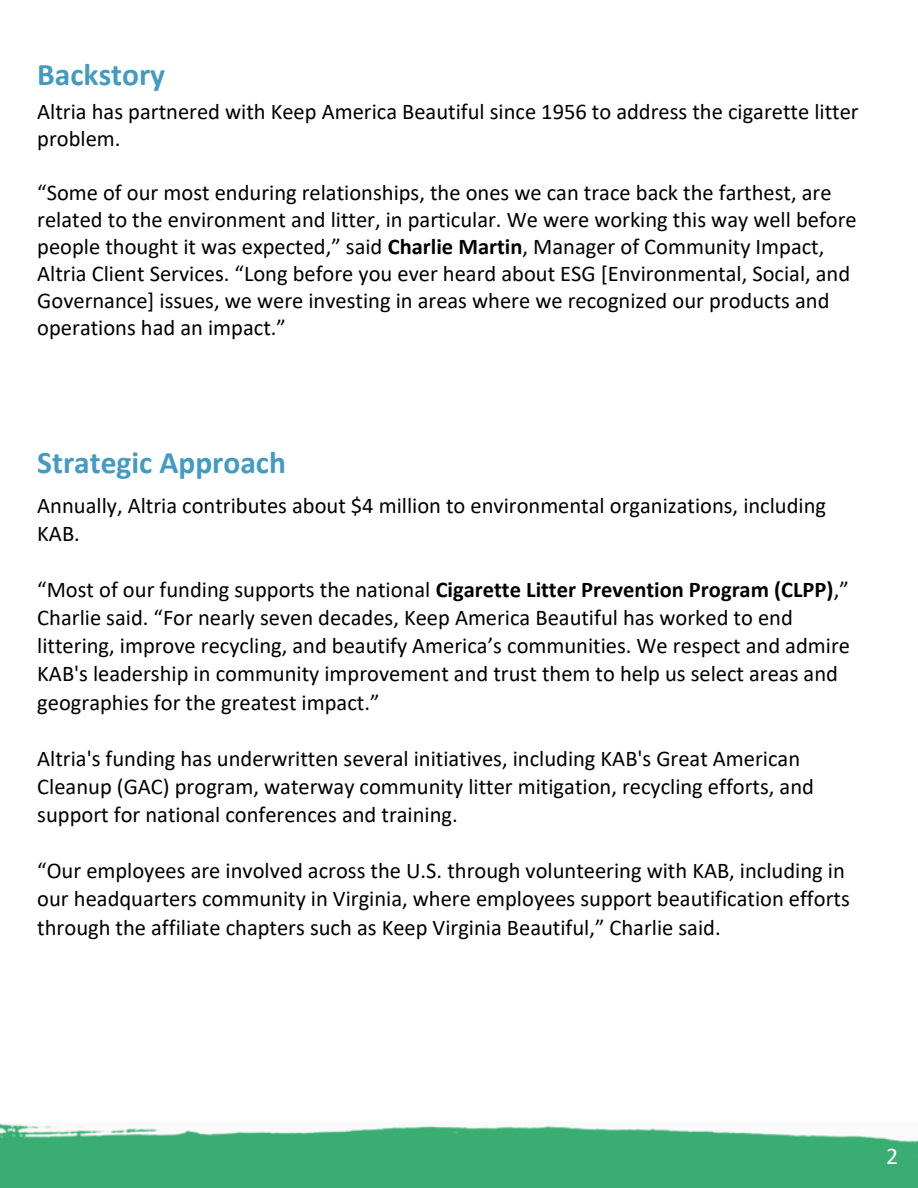
<style>
.page{position:relative;width:918px;height:1188px;background:#3aad73}
.page>*{position:absolute;margin:0;border:0;box-sizing:border-box;transform-origin:0 0}
.t1{font:700 31.5px "Calibri";color:#439ac2}
.t2{font:24px "Calibri";color:#fff}
.t3{font:22.5px/28.2px "Calibri";color:#000}
.s1{font-weight:700}
</style>
<div class="page">
<img style="left:0;top:1122px;width:918px;height:35px">
<div style="left:0;top:0;width:918px;height:1122px;background:#fff"></div>
<p class="t1" style="left:37px;top:62px;width:129px">Backstory</p>
<p class="t3" style="left:37px;top:100px;width:823px;line-height:27px">Altria has partnered with Keep America Beautiful since 1956 to address the cigarette litter problem.</p>
<p class="t3" style="left:37px;top:181px;width:821px;line-height:27px">“Some of our most enduring relationships, the ones we can trace back the farthest, are related to the environment and litter, in particular. We were working this way well before people thought it was expected,” said <span class="s1">Charlie Martin</span>, Manager of Community Impact, Altria Client Services. “Long before you ever heard about ESG [Environmental, Social, and Governance] issues, we were investing in areas where we recognized our products and operations had an impact.”</p>
<p class="t1" style="left:37px;top:450px;width:250px">Strategic Approach</p>
<p class="t3" style="left:37px;top:493px;width:790px">Annually, Altria contributes about $4 million to environmental organizations, including<br>KAB.</p>
<p class="t3" style="left:37px;top:577px;width:814px">“Most of our funding supports the national <span class="s1">Cigarette Litter Prevention Program (CLPP)</span>,” Charlie said. “For nearly seven decades, Keep America Beautiful has worked to end littering, improve recycling, and beautify America’s communities. We respect and admire KAB's leadership in community improvement and trust them to help us select areas and geographies for the greatest impact.”</p>
<p class="t3" style="left:37px;top:746px;width:778px">Altria's funding has underwritten several initiatives, including KAB's Great American<br>Cleanup (GAC) program, waterway community litter mitigation, recycling efforts, and support for national conferences and training.</p>
<p class="t3" style="left:37px;top:859px;width:814px">“Our employees are involved across the U.S. through volunteering with KAB, including in our headquarters community in Virginia, where employees support beautification efforts through the affiliate chapters such as Keep Virginia Beautiful,” Charlie said.</p>
<p class="t2" style="left:886px;top:1146px;width:14px">2</p>
</div>
